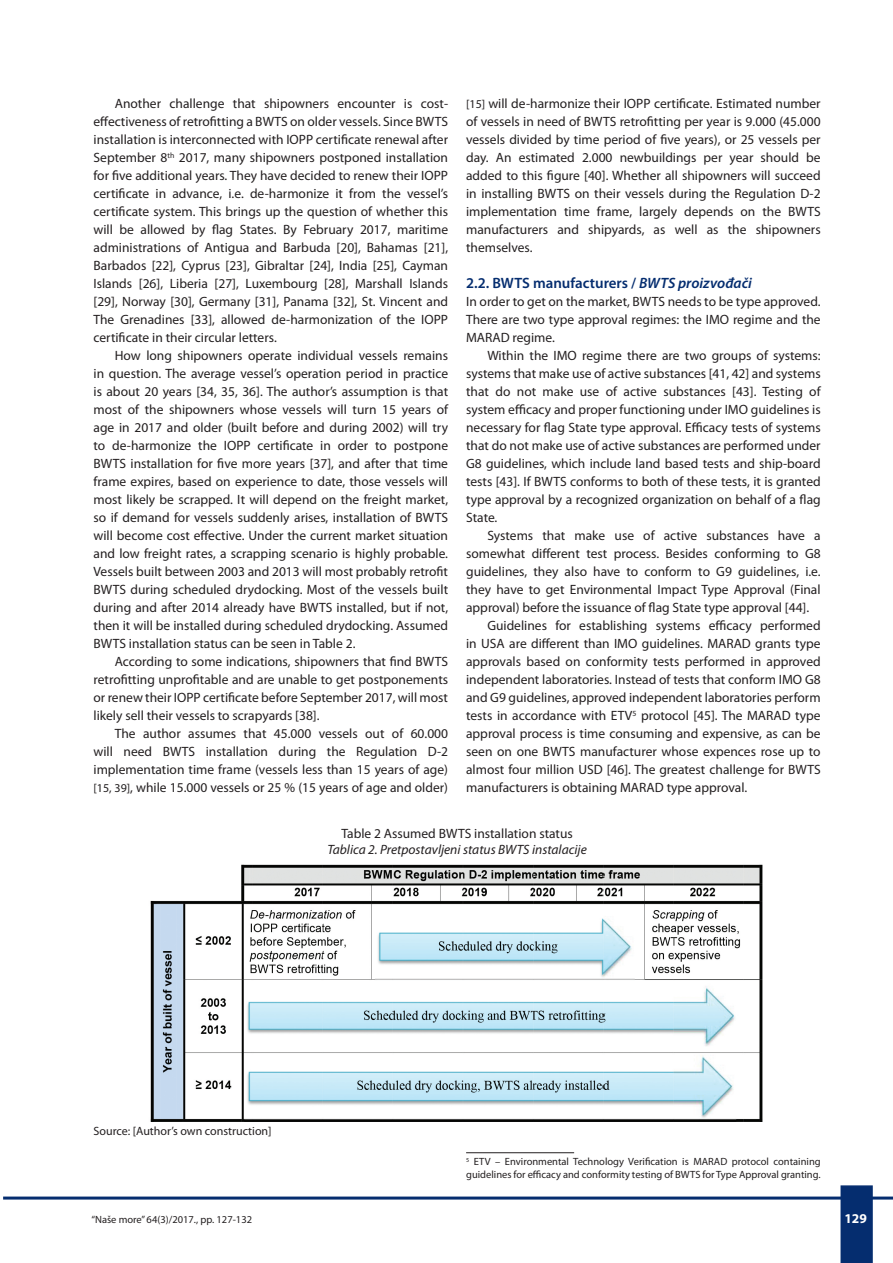
<style>
.page{position:relative;width:893px;height:1263px;background:#fff}
.page>*{position:absolute;margin:0;border:0;box-sizing:border-box;transform-origin:0 0}
.t1{font:600 15px "Myriad Pro";color:#052d6f}
.t2{font:13.5px/18px "Myriad Pro";color:#231f20;text-align:justify}
.t3{font:italic 13.5px "Myriad Pro";color:#231f20}
.t4{font:700 13.5px "Myriad Pro";color:#fff}
.t5{font:12px "Myriad Pro";color:#231f20}
.t6{font:10.5px/12.6px "Myriad Pro";color:#231f20}
.s1{font-size:12px}
.s2{font-style:italic}
</style>
<div class="page">
<svg style="left:840px;top:1185px;width:33px;height:78px;background:#0b3272"></svg>
<hr style="left:3px;top:1196px;width:890px;height:3px;background:#052d6f">
<hr style="left:466px;top:1152px;width:108px;height:1px;background:#231f20">
<img style="left:150px;top:864px;width:613px;height:257px">
<p class="t2" style="left:94px;top:94px;width:356px;text-indent:21px">Another challenge that shipowners encounter is cost&shy;effectiveness of retrofitting a BWTS on older vessels. Since BWTS installation is interconnected with IOPP certificate renewal after September 8<sup>th</sup> 2017, many shipowners postponed installation for five additional years. They have decided to renew their IOPP certificate in advance, i.e. de-harmonize it from the vessel’s certificate system. This brings up the question of whether this will be allowed by flag States. By February 2017, maritime administrations of Antigua and Barbuda [20], Bahamas [21], Barbados [22], Cyprus [23], Gibraltar [24], India [25], Cayman Islands [26], Liberia [27], Luxembourg [28], Marshall Islands [29], Norway [30], Germany [31], Panama [32], St. Vincent and The Grenadines [33], allowed de-harmonization of the IOPP certificate in their circular letters.</p>
<p class="t2" style="left:94px;top:346px;width:356px;text-indent:21px">How long shipowners operate individual vessels remains in question. The average vessel’s operation period in practice is about 20 years [34, 35, 36]. The author’s assumption is that most of the shipowners whose vessels will turn 15 years of age in 2017 and older (built before and during 2002) will try to de-harmonize the IOPP certificate in order to postpone BWTS installation for five more years [37], and after that time frame expires, based on experience to date, those vessels will most likely be scrapped. It will depend on the freight market, so if demand for vessels suddenly arises, installation of BWTS will become cost effective. Under the current market situation and low freight rates, a scrapping scenario is highly probable.<br>Vessels built between 2003 and 2013 will most probably retrofit BWTS during scheduled drydocking. Most of the vessels built during and after 2014 already have BWTS installed, but if not, then it will be installed during scheduled drydocking. Assumed BWTS installation status can be seen in Table 2.</p>
<p class="t2" style="left:94px;top:652px;width:356px;text-indent:21px">According to some indications, shipowners that find BWTS retrofitting unprofitable and are unable to get postponements or renew their IOPP certificate before September 2017, will most likely sell their vessels to scrapyards [38].</p>
<p class="t2" style="left:94px;top:724px;width:356px;text-indent:21px">The author assumes that 45.000 vessels out of 60.000 will need BWTS installation during the Regulation D-2 implementation time frame (vessels less than 15 years of age) <span class="s1">[15, 39]</span>, while 15.000 vessels or 25 % (15 years of age and older)</p>
<p class="t2" style="left:466px;top:94px;width:356px"><span class="s1">[15]</span> will de-harmonize their IOPP certificate. Estimated number of vessels in need of BWTS retrofitting per year is 9.000 (45.000 vessels divided by time period of five years), or 25 vessels per day. An estimated 2.000 newbuildings per year should be added to this figure [40]. Whether all shipowners will succeed in installing BWTS on their vessels during the Regulation D-2 implementation time frame, largely depends on the BWTS manufacturers and shipyards, as well as the shipowners themselves.</p>
<p class="t1" style="left:466px;top:273px;width:287px">2.2. BWTS manufacturers / <span class="s2">BWTS proizvođači</span></p>
<p class="t2" style="left:466px;top:292px;width:356px">In order to get on the market, BWTS needs to be type approved.<br>There are two type approval regimes: the IMO regime and the MARAD regime.</p>
<p class="t2" style="left:466px;top:346px;width:356px;text-indent:21px">Within the IMO regime there are two groups of systems: systems that make use of active substances [41, 42] and systems that do not make use of active substances [43]. Testing of system efficacy and proper functioning under IMO guidelines is necessary for flag State type approval. Efficacy tests of systems that do not make use of active substances are performed under G8 guidelines, which include land based tests and ship-board tests [43]. If BWTS conforms to both of these tests, it is granted type approval by a recognized organization on behalf of a flag State.</p>
<p class="t2" style="left:487px;top:526px;width:335px">Systems that make use of active substances have a</p>
<p class="t2" style="left:466px;top:544px;width:356px">somewhat different test process. Besides conforming to G8</p>
<p class="t2" style="left:466px;top:562px;width:356px">guidelines, they also have to conform to G9 guidelines, i.e.</p>
<p class="t2" style="left:466px;top:580px;width:356px">they have to get Environmental Impact Type Approval (Final</p>
<p class="t2" style="left:466px;top:598px;width:345px">approval) before the issuance of flag State type approval [44].</p>
<p class="t2" style="left:487px;top:616px;width:335px">Guidelines for establishing systems efficacy performed</p>
<p class="t2" style="left:466px;top:634px;width:356px">in USA are different than IMO guidelines. MARAD grants type</p>
<p class="t2" style="left:466px;top:652px;width:356px">approvals based on conformity tests performed in approved</p>
<p class="t2" style="left:466px;top:670px;width:356px">independent laboratories. Instead of tests that conform IMO G8</p>
<p class="t2" style="left:466px;top:688px;width:356px">and G9 guidelines, approved independent laboratories perform</p>
<p class="t2" style="left:466px;top:706px;width:356px">tests in accordance with ETV<sup>5</sup> protocol [45]. The MARAD type</p>
<p class="t2" style="left:466px;top:724px;width:356px">approval process is time consuming and expensive, as can be</p>
<p class="t2" style="left:466px;top:742px;width:356px">seen on one BWTS manufacturer whose expences rose up to</p>
<p class="t2" style="left:466px;top:760px;width:356px">almost four million USD [46]. The greatest challenge for BWTS</p>
<p class="t2" style="left:466px;top:778px;width:283px">manufacturers is obtaining MARAD type approval.</p>
<p class="t2" style="left:341px;top:824px;width:233px">Table 2 Assumed BWTS installation status</p>
<p class="t3" style="left:327px;top:841px;width:261px">Tablica 2. Pretpostavljeni status BWTS instalacije</p>
<p class="t5" style="left:94px;top:1124px;width:180px">Source: [Author’s own construction]</p>
<p class="t6" style="left:466px;top:1155px;width:356px"><sup>5</sup> ETV – Environmental Technology Verification is MARAD protocol containing guidelines for efficacy and conformity testing of BWTS for Type Approval granting.</p>
<p class="t6" style="left:91px;top:1213px;width:162px">“Naše more” 64(3)/2017., pp. 127-132</p>
<p class="t4" style="left:844px;top:1210px;width:24px">129</p>
</div>
